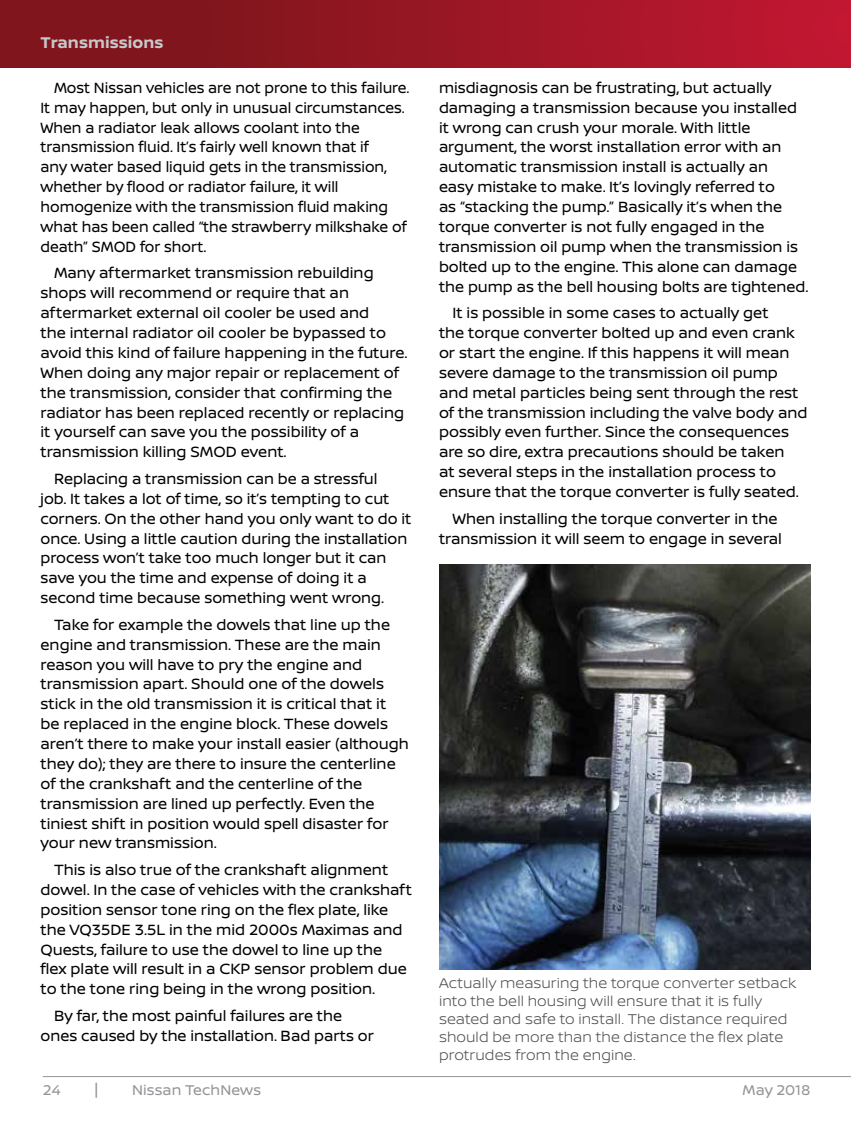
<style>
.page{position:relative;width:851px;height:1134px;background:#fff}
.page>*{position:absolute;margin:0;border:0;box-sizing:border-box;transform-origin:0 0}
.t1{font:700 16.5px "Nissan Brand";color:#c7c8ca}
.t2{font:15.75px/20px "Nissan Brand";color:#000}
.t3{font:15.75px/20px "Nissan Brand";color:#000;scale:.95 1}
.t4{font:300 15px/18px "Nissan Brand";letter-spacing:.005em;color:#4d4d4f}
.t5{font:15px "Nissan Brand";letter-spacing:.005em;color:#939598}
</style>
<div class="page">
<hr style="left:43px;top:1076px;width:807px;height:1px;background:#939598">
<div style="left:0;top:0;width:850px;height:68px;background:linear-gradient(to right,#741519,#bf1831)"></div>
<img style="left:439px;top:565px;width:371px;height:405px">
<p class="t1" style="left:40px;top:30px;width:124px">Transmissions</p>
<p class="t3" style="left:41px;top:77px;width:390px;text-indent:13px">Most Nissan vehicles are not prone to this failure.<br>It may happen, but only in unusual circumstances.<br>When a radiator leak allows coolant into the transmission fluid. It’s fairly well known that if<br>any water based liquid gets in the transmission, whether by flood or radiator failure, it will homogenize with the transmission fluid making what has been called “the strawberry milkshake of death” SMOD for short.</p>
<p class="t2" style="left:40px;top:262px;width:368px;text-indent:14px">Many aftermarket transmission rebuilding shops will recommend or require that an aftermarket external oil cooler be used and<br>the internal radiator oil cooler be bypassed to avoid this kind of failure happening in the future.<br>When doing any major repair or replacement of the transmission, consider that confirming the radiator has been replaced recently or replacing it yourself can save you the possibility of a transmission killing SMOD event.</p>
<p class="t2" style="left:40px;top:468px;width:372px;text-indent:14px">Replacing a transmission can be a stressful<br>job. It takes a lot of time, so it’s tempting to cut corners. On the other hand you only want to do it once. Using a little caution during the installation process won’t take too much longer but it can save you the time and expense of doing it a second time because something went wrong.</p>
<p class="t2" style="left:40px;top:614px;width:370px;text-indent:14px">Take for example the dowels that line up the engine and transmission. These are the main reason you will have to pry the engine and transmission apart. Should one of the dowels stick in the old transmission it is critical that it be replaced in the engine block. These dowels aren’t there to make your install easier (although they do); they are there to insure the centerline of the crankshaft and the centerline of the transmission are lined up perfectly. Even the tiniest shift in position would spell disaster for your new transmission.</p>
<p class="t2" style="left:40px;top:859px;width:373px;text-indent:14px">This is also true of the crankshaft alignment dowel. In the case of vehicles with the crankshaft position sensor tone ring on the flex plate, like the VQ35DE 3.5L in the mid 2000s Maximas and Quests, failure to use the dowel to line up the flex plate will result in a CKP sensor problem due to the tone ring being in the wrong position.</p>
<p class="t2" style="left:40px;top:1005px;width:335px;text-indent:14px">By far, the most painful failures are the ones caused by the installation. Bad parts or</p>
<p class="t5" style="left:43px;top:1079px;width:19px">24</p>
<p class="t5" style="left:94px;top:1078px;width:5px">|</p>
<p class="t5" style="left:132px;top:1079px;width:130px">Nissan TechNews</p>
<p class="t2" style="left:439px;top:77px;width:371px">misdiagnosis can be frustrating, but actually damaging a transmission because you installed it wrong can crush your morale. With little argument, the worst installation error with an automatic transmission install is actually an<br>easy mistake to make. It’s lovingly referred to<br>as “stacking the pump.” Basically it’s when the torque converter is not fully engaged in the transmission oil pump when the transmission is bolted up to the engine. This alone can damage the pump as the bell housing bolts are tightened.</p>
<p class="t2" style="left:439px;top:302px;width:370px;text-indent:14px">It is possible in some cases to actually get<br>the torque converter bolted up and even crank or start the engine. If this happens it will mean severe damage to the transmission oil pump and metal particles being sent through the rest of the transmission including the valve body and possibly even further. Since the consequences are so dire, extra precautions should be taken<br>at several steps in the installation process to ensure that the torque converter is fully seated.</p>
<p class="t2" style="left:439px;top:508px;width:344px;text-align:center">When installing the torque converter in the transmission it will seem to engage in several</p>
<p class="t4" style="left:439px;top:973px;width:359px">Actually measuring the torque converter setback into the bell housing will ensure that it is fully seated and safe to install. The distance required should be more than the distance the flex plate protrudes from the engine.</p>
<p class="t5" style="left:742px;top:1079px;width:69px">May 2018</p>
</div>
